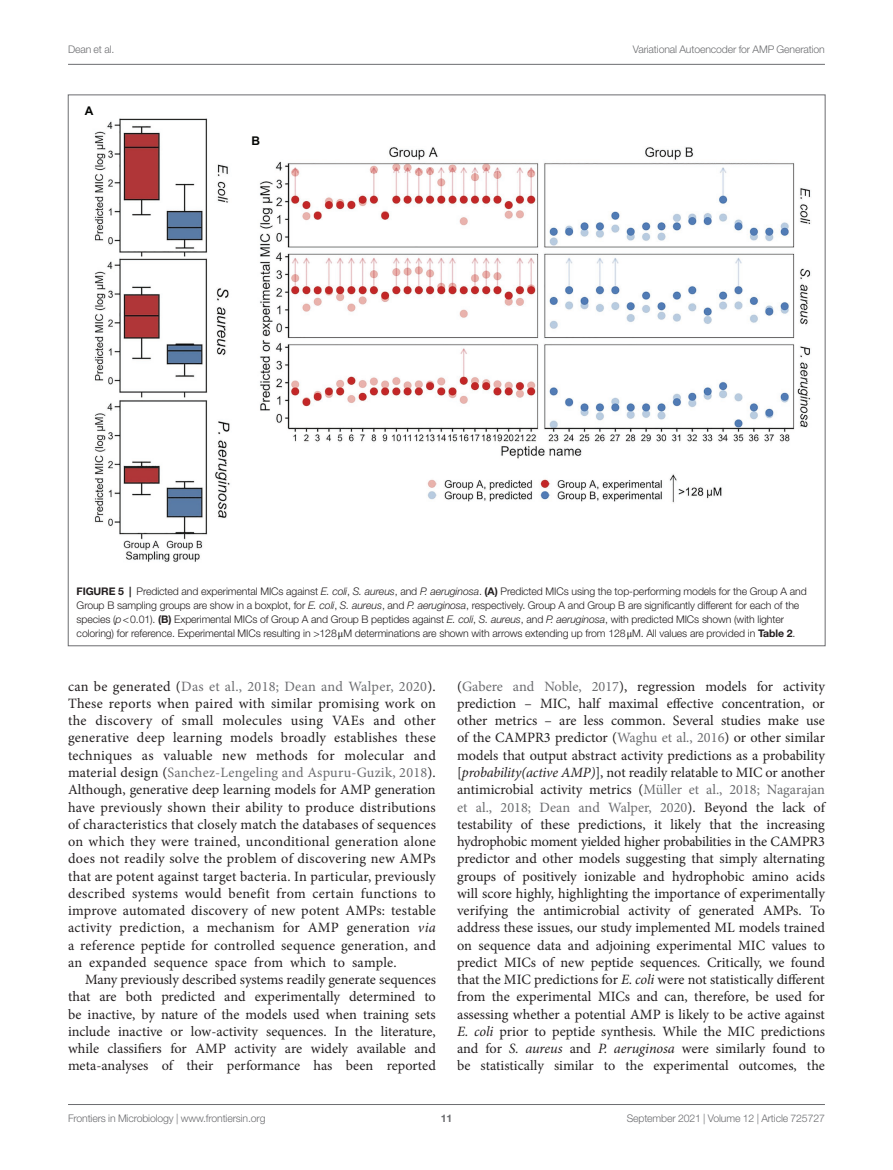
<style>
.page{position:relative;width:893px;height:1170px;background:#fff}
.page>*{position:absolute;margin:0;border:0;box-sizing:border-box;transform-origin:0 0}
.TEXT{font:14.25px/17.2px "Minion Pro";color:#231f20;text-align:justify}
.TEXT_FLUSH{font:14.25px/17.2px "Minion Pro";letter-spacing:.02em;color:#231f20;text-align:justify}
.t1{font:700 12px "Arial";color:#040503}
.FIG_LEG{font:300 10.5px/14.2px "Helvetica Neue LT Std";letter-spacing:-.01em;color:#231f20}
.t2{font:300 10.5px "Helvetica Neue LT Std";letter-spacing:-.015em;color:#6c6d70}
.t3{font:700 10.5px "Helvetica Neue LT Std";color:#6c6d70}
.s1{font-weight:700}
.s2{font-style:italic}
.s3{font-family:"STIX General";font-weight:400}
.s4{color:#6c6d70}
</style>
<div class="page">
<hr style="left:68px;top:64px;width:757px;height:1px;background:#6c6d70">
<hr style="left:68px;top:1104px;width:757px;height:1px;background:#6c6d70">
<img style="left:94px;top:118px;width:717px;height:444px">
<p class="t2" style="left:68px;top:42px;width:48px">Dean et al.</p>
<p class="t2" style="left:633px;top:42px;width:193px">Variational Autoencoder for AMP Generation</p>
<p class="t1" style="left:85px;top:103px;width:10px">A</p>
<p class="t1" style="left:251px;top:132px;width:10px">B</p>
<p class="FIG_LEG" style="left:77px;top:583px;width:732px"><span class="s1">FIGURE 5 |</span> Predicted and experimental MICs against <span class="s2">E. coli</span>, <span class="s2">S. aureus</span>, and <span class="s2">P. aeruginosa</span>. <span class="s1">(A)</span> Predicted MICs using the top-performing models for the Group A and Group B sampling groups are show in a boxplot, for <span class="s2">E. coli</span>, <span class="s2">S. aureus</span>, and <span class="s2">P. aeruginosa</span>, respectively. Group A and Group B are significantly different for each of the species (<span class="s2">p</span>&lt;0.01). <span class="s1">(B)</span> Experimental MICs of Group A and Group B peptides against <span class="s2">E. coli</span>, <span class="s2">S. aureus</span>, and <span class="s2">P. aeruginosa</span>, with predicted MICs shown (with lighter coloring) for reference. Experimental MICs resulting in &gt;128<span class="s3">μ</span>M determinations are shown with arrows extending up from 128<span class="s3">μ</span>M. All values are provided in <span class="s1">Table 2</span>.</p>
<p class="TEXT_FLUSH" style="left:68px;top:677px;width:369px">can be generated (<span class="s4">Das et al., 2018; Dean and Walper, 2020</span>).<br>These reports when paired with similar promising work on the discovery of small molecules using VAEs and other generative deep learning models broadly establishes these techniques as valuable new methods for molecular and material design (<span class="s4">Sanchez-Lengeling and Aspuru-Guzik, 2018</span>).<br>Although, generative deep learning models for AMP generation have previously shown their ability to produce distributions of characteristics that closely match the databases of sequences on which they were trained, unconditional generation alone does not readily solve the problem of discovering new AMPs that are potent against target bacteria. In particular, previously described systems would benefit from certain functions to improve automated discovery of new potent AMPs: testable activity prediction, a mechanism for AMP generation <span class="s2">via </span>a reference peptide for controlled sequence generation, and an expanded sequence space from which to sample.</p>
<p class="TEXT" style="left:68px;top:970px;width:369px;text-indent:17px">Many previously described systems readily generate sequences that are both predicted and experimentally determined to be inactive, by nature of the models used when training sets include inactive or low-activity sequences. In the literature, while classifiers for AMP activity are widely available and meta-analyses of their performance has been reported</p>
<p class="TEXT" style="left:457px;top:677px;width:369px">(<span class="s4">Gabere and Noble, 2017</span>), regression models for activity prediction – MIC, half maximal effective concentration, or other metrics – are less common. Several studies make use of the CAMPR3 predictor (<span class="s4">Waghu et al., 2016</span>) or other similar models that output abstract activity predictions as a probability [<span class="s2">probability(active AMP)</span>], not readily relatable to MIC or another antimicrobial activity metrics (<span class="s4">Müller et al., 2018; Nagarajan et al., 2018; Dean and Walper, 2020</span>). Beyond the lack of testability of these predictions, it likely that the increasing hydrophobic moment yielded higher probabilities in the CAMPR3 predictor and other models suggesting that simply alternating groups of positively ionizable and hydrophobic amino acids will score highly, highlighting the importance of experimentally verifying the antimicrobial activity of generated AMPs. To address these issues, our study implemented ML models trained on sequence data and adjoining experimental MIC values to predict MICs of new peptide sequences. Critically, we found that the MIC predictions for <span class="s2">E. coli</span> were not statistically different from the experimental MICs and can, therefore, be used for assessing whether a potential AMP is likely to be active against <span class="s2">E. coli</span> prior to peptide synthesis. While the MIC predictions and for <span class="s2">S. aureus</span> and <span class="s2">P. aeruginosa</span> were similarly found to be statistically similar to the experimental outcomes, the</p>
<p class="t2" style="left:68px;top:1111px;width:199px">Frontiers in Microbiology | www.frontiersin.org</p>
<p class="t3" style="left:441px;top:1111px;width:13px">11</p>
<p class="t2" style="left:627px;top:1111px;width:200px">September 2021 | Volume 12 | Article 725727</p>
</div>
